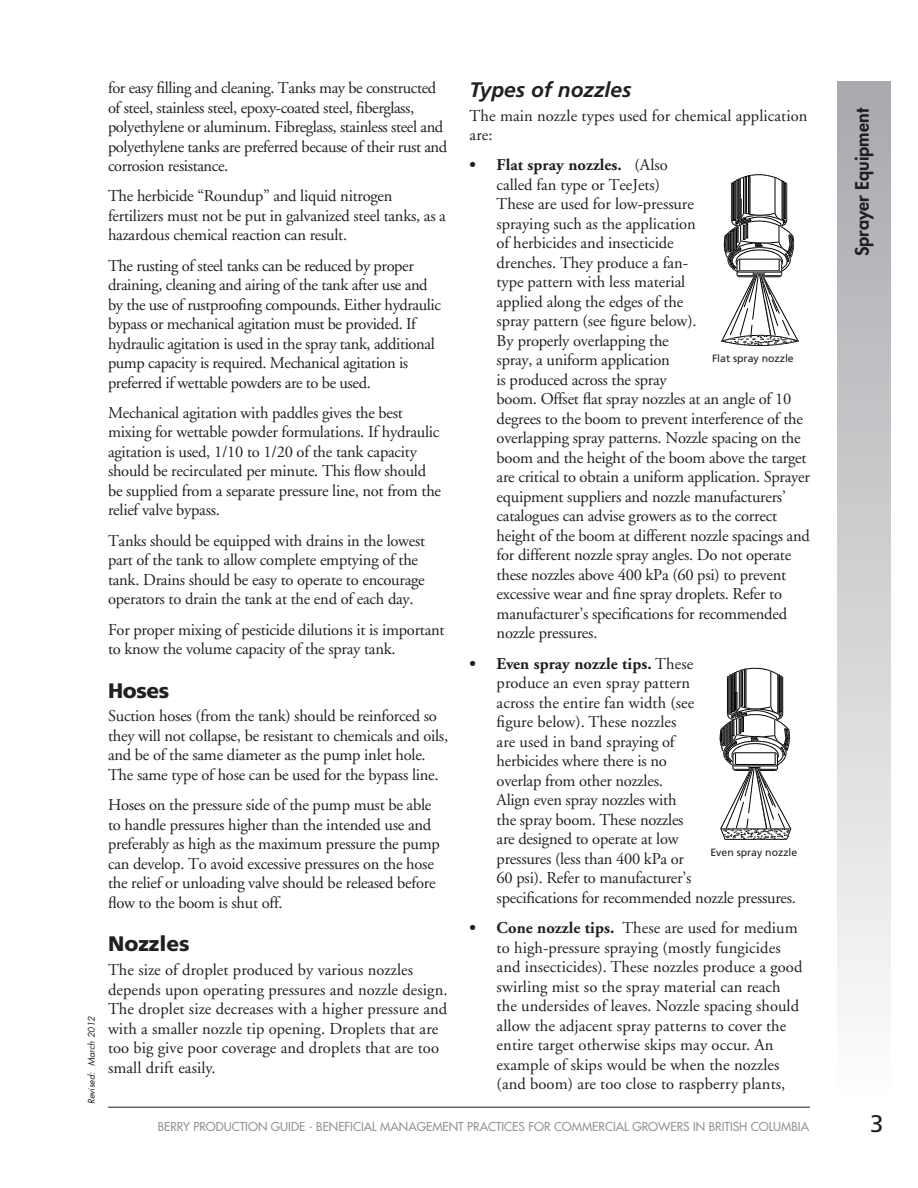
<style>
.page{position:relative;width:918px;height:1188px;background:#fff}
.page>*{position:absolute;margin:0;border:0;box-sizing:border-box;transform-origin:0 0}
.t1{font:24px "Frutiger";color:#231f20}
.t2{font:italic 700 21px "Frutiger";color:#231f20}
.t3{font:900 21px "Frutiger";color:#231f20}
.t4{font:800 18px "Futura";color:#231f20}
.t5{font:16.5px/19.5px "Adobe Garamond";letter-spacing:-.015em;color:#231f20}
.t6{font:16.5px/19.5px "Adobe Garamond";letter-spacing:.005em;color:#231f20}
.t7{font:12px "Futura";color:#939598}
.t8{font:10.5px "Frutiger";color:#231f20}
.t9{font:italic 9px "Futura";color:#231f20}
.s1{font-weight:700}
</style>
<div class="page">
<div style="left:837px;top:81px;width:54px;height:1024px;background:linear-gradient(to bottom,#a7a8ac,#fdfdfd)"></div>
<hr style="left:108px;top:1107px;width:702px;height:1px;background:#231f20">
<hr style="left:775px;top:178px;width:1px;height:35px;background:#000">
<hr style="left:743px;top:178px;width:1px;height:35px;background:#000">
<svg style="left:730px;top:174px;width:58px;height:11px"></svg>
<hr style="left:786px;top:184px;width:1px;height:36px;background:#000">
<hr style="left:731px;top:184px;width:1px;height:36px;background:#000">
<div style="left:748px;top:175px;width:2px;height:39px;border:1px solid #000"></div>
<div style="left:745px;top:176px;width:2px;height:36px;border:1px solid #000"></div>
<div style="left:738px;top:179px;width:2px;height:39px;border:1px solid #000"></div>
<div style="left:734px;top:181px;width:2px;height:39px;border:1px solid #000"></div>
<div style="left:732px;top:183px;width:2px;height:38px;border:1px solid #000"></div>
<div style="left:782px;top:181px;width:2px;height:39px;border:1px solid #000"></div>
<div style="left:784px;top:183px;width:2px;height:36px;border:1px solid #000"></div>
<svg style="left:721px;top:199px;width:78px;height:148px"></svg>
<div style="left:780px;top:676px;width:2px;height:36px;border:1px solid #000"></div>
<div style="left:778px;top:675px;width:2px;height:39px;border:1px solid #000"></div>
<div style="left:730px;top:675px;width:2px;height:38px;border:1px solid #000"></div>
<div style="left:732px;top:673px;width:2px;height:39px;border:1px solid #000"></div>
<div style="left:734px;top:672px;width:2px;height:39px;border:1px solid #000"></div>
<div style="left:741px;top:670px;width:2px;height:36px;border:1px solid #000"></div>
<div style="left:744px;top:669px;width:2px;height:38px;border:1px solid #000"></div>
<hr style="left:727px;top:677px;width:1px;height:37px;background:#000">
<hr style="left:782px;top:678px;width:1px;height:36px;background:#000">
<hr style="left:739px;top:672px;width:1px;height:35px;background:#000">
<hr style="left:770px;top:672px;width:1px;height:35px;background:#000">
<svg style="left:719px;top:692px;width:73px;height:148px"></svg>
<svg style="left:726px;top:667px;width:58px;height:12px"></svg>
<p class="t9" style="left:85px;top:1104px;width:90px;rotate:-90deg">Revised: March 2012</p>
<p class="t5" style="left:108px;top:79px;width:341px">for easy filling and cleaning. Tanks may be constructed of steel, stainless steel, epoxy-coated steel, fiberglass, polyethylene or aluminum. Fibreglass, stainless steel and polyethylene tanks are preferred because of their rust and corrosion resistance.</p>
<p class="t5" style="left:108px;top:187px;width:339px">The herbicide “Roundup” and liquid nitrogen fertilizers must not be put in galvanized steel tanks, as a hazardous chemical reaction can result.</p>
<p class="t5" style="left:108px;top:256px;width:334px">The rusting of steel tanks can be reduced by proper draining, cleaning and airing of the tank after use and by the use of rustproofing compounds. Either hydraulic bypass or mechanical agitation must be provided. If hydraulic agitation is used in the spray tank, additional pump capacity is required. Mechanical agitation is preferred if wettable powders are to be used.</p>
<p class="t5" style="left:108px;top:403px;width:335px">Mechanical agitation with paddles gives the best mixing for wettable powder formulations. If hydraulic agitation is used, 1/10 to 1/20 of the tank capacity should be recirculated per minute. This flow should be supplied from a separate pressure line, not from the relief valve bypass.</p>
<p class="t5" style="left:108px;top:531px;width:319px">Tanks should be equipped with drains in the lowest part of the tank to allow complete emptying of the tank. Drains should be easy to operate to encourage operators to drain the tank at the end of each day.</p>
<p class="t5" style="left:108px;top:620px;width:338px">For proper mixing of pesticide dilutions it is important to know the volume capacity of the spray tank.</p>
<p class="t3" style="left:108px;top:678px;width:63px">Hoses</p>
<p class="t5" style="left:108px;top:707px;width:342px">Suction hoses (from the tank) should be reinforced so they will not collapse, be resistant to chemicals and oils, and be of the same diameter as the pump inlet hole.<br>The same type of hose can be used for the bypass line.</p>
<p class="t5" style="left:108px;top:796px;width:333px">Hoses on the pressure side of the pump must be able to handle pressures higher than the intended use and preferably as high as the maximum pressure the pump can develop. To avoid excessive pressures on the hose the relief or unloading valve should be released before flow to the boom is shut off.</p>
<p class="t3" style="left:108px;top:931px;width:83px">Nozzles</p>
<p class="t6" style="left:108px;top:961px;width:341px">The size of droplet produced by various nozzles depends upon operating pressures and nozzle design.<br>The droplet size decreases with a higher pressure and with a smaller nozzle tip opening. Droplets that are too big give poor coverage and droplets that are too small drift easily.</p>
<p class="t2" style="left:470px;top:77px;width:163px">Types of nozzles</p>
<p class="t6" style="left:470px;top:106px;width:339px">The main nozzle types used for chemical application are:</p>
<p class="t5" style="left:497px;top:156px;width:315px;text-indent:-27px"><span class="s1">• Flat spray nozzles.</span> (Also<br>called fan type or TeeJets)<br>These are used for low-pressure<br>spraying such as the application<br>of herbicides and insecticide<br>drenches. They produce a fan-<br>type pattern with less material<br>applied along the edges of the<br>spray pattern (see figure below).<br>By properly overlapping the<br>spray, a uniform application<br>is produced across the spray<br>boom. Offset flat spray nozzles at an angle of 10 degrees to the boom to prevent interference of the overlapping spray patterns. Nozzle spacing on the boom and the height of the boom above the target are critical to obtain a uniform application. Sprayer equipment suppliers and nozzle manufacturers’ catalogues can advise growers as to the correct height of the boom at different nozzle spacings and for different nozzle spray angles. Do not operate these nozzles above 400 kPa (60 psi) to prevent excessive wear and fine spray droplets. Refer to manufacturer’s specifications for recommended nozzle pressures.</p>
<p class="t5" style="left:497px;top:654px;width:301px;text-indent:-27px"><span class="s1">• Even spray nozzle tips.</span> These<br>produce an even spray pattern<br>across the entire fan width (see<br>figure below). These nozzles<br>are used in band spraying of<br>herbicides where there is no<br>overlap from other nozzles.<br>Align even spray nozzles with<br>the spray boom. These nozzles<br>are designed to operate at low<br>pressures (less than 400 kPa or<br>60 psi). Refer to manufacturer’s<br>specifications for recommended nozzle pressures.</p>
<p class="t6" style="left:497px;top:919px;width:307px;text-indent:-27px"><span class="s1">• Cone nozzle tips.</span> These are used for medium to high-pressure spraying (mostly fungicides and insecticides). These nozzles produce a good swirling mist so the spray material can reach the undersides of leaves. Nozzle spacing should allow the adjacent spray patterns to cover the entire target otherwise skips may occur. An example of skips would be when the nozzles (and boom) are too close to raspberry plants,</p>
<p class="t8" style="left:712px;top:352px;width:83px">Flat spray nozzle</p>
<p class="t8" style="left:710px;top:846px;width:88px">Even spray nozzle</p>
<p class="t7" style="left:158px;top:1118px;width:268px">BERRY PRODUCTION GUIDE - BENEFICIAL MANAGEME</p>
<p class="t7" style="left:449px;top:1118px;width:133px">NT PRACTICES FOR COMMER</p>
<p class="t7" style="left:605px;top:1118px;width:206px">CIAL GROWERS IN BRITISH COLUMB IA</p>
<p class="t4" style="left:850px;top:256px;width:150px;rotate:-90deg">Sprayer Equipment</p>
<h1 class="t1" style="left:870px;top:1110px;width:15px">3</h1>
</div>
